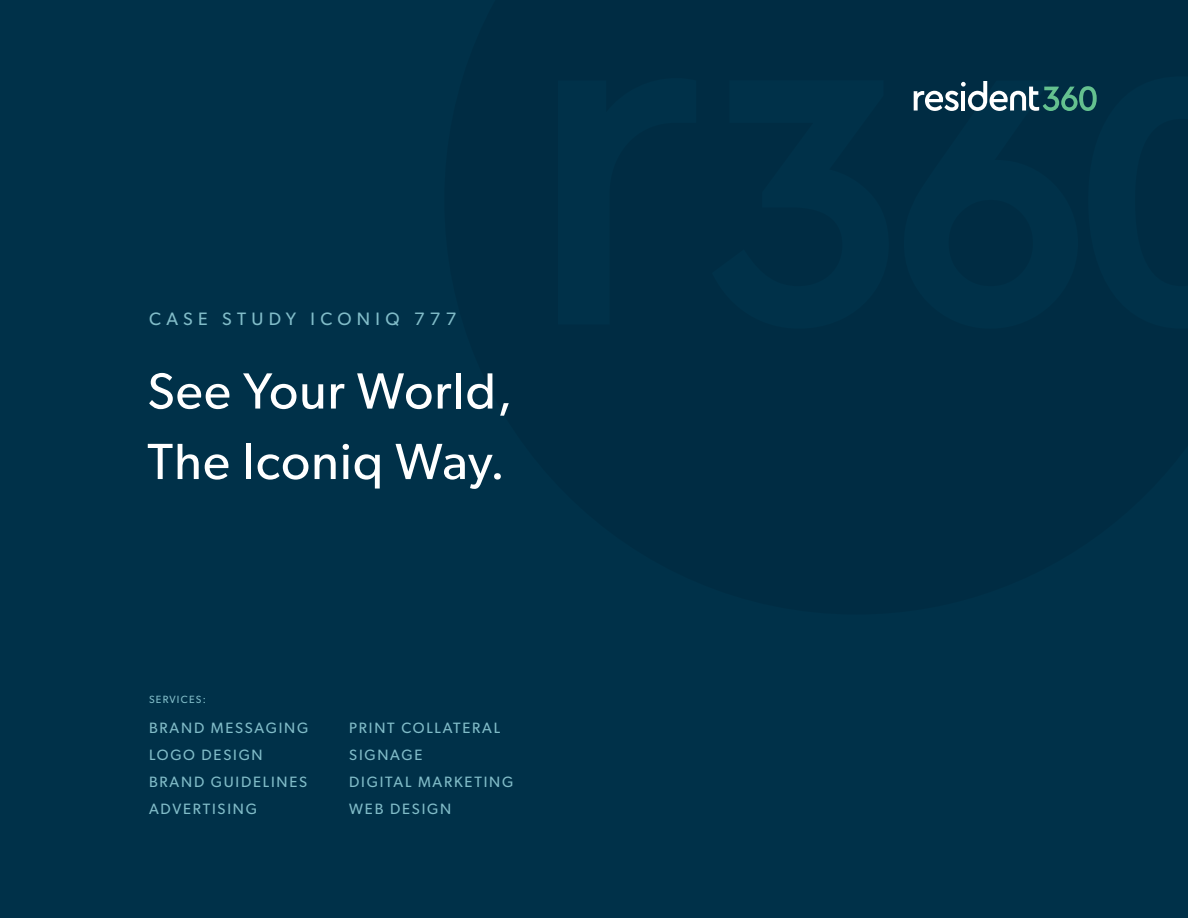
<style>
.page{position:relative;width:1188px;height:918px;background:#003149}
.page>*{position:absolute;margin:0;border:0;box-sizing:border-box;transform-origin:0 0}
.t1{font:51px/70.5px "Gibson";letter-spacing:.02em;color:#fff}
.t2{font:18px "Gibson";letter-spacing:.3em;color:#81bcc8}
.t3{font:15px "Gibson";letter-spacing:.12em;color:#81bcc8}
.t4{font:10.5px "Gibson";letter-spacing:.12em;color:#81bcc8}
</style>
<div class="page">
<svg style="left:914px;top:81px;width:183px;height:30px"></svg>
<p class="t2" style="left:149px;top:308px;width:309px">CASE STUDY ICONIQ 777</p>
<p class="t1" style="left:147px;top:355px;width:367px">See Your World,<br>The Iconiq Way.</p>
<p class="t4" style="left:149px;top:693px;width:58px">SERVICES:</p>
<p class="t3" style="left:149px;top:719px;width:161px">BRAND MESSAGING</p>
<p class="t3" style="left:149px;top:746px;width:115px">LOGO DESIGN</p>
<p class="t3" style="left:149px;top:773px;width:160px">BRAND GUIDELINES</p>
<p class="t3" style="left:149px;top:800px;width:110px">ADVERTISING</p>
<p class="t3" style="left:349px;top:719px;width:153px">PRINT COLLATERAL</p>
<p class="t3" style="left:349px;top:746px;width:75px">SIGNAGE</p>
<p class="t3" style="left:349px;top:773px;width:166px">DIGITAL MARKETING</p>
<p class="t3" style="left:349px;top:800px;width:104px">WEB DESIGN</p>
</div>
